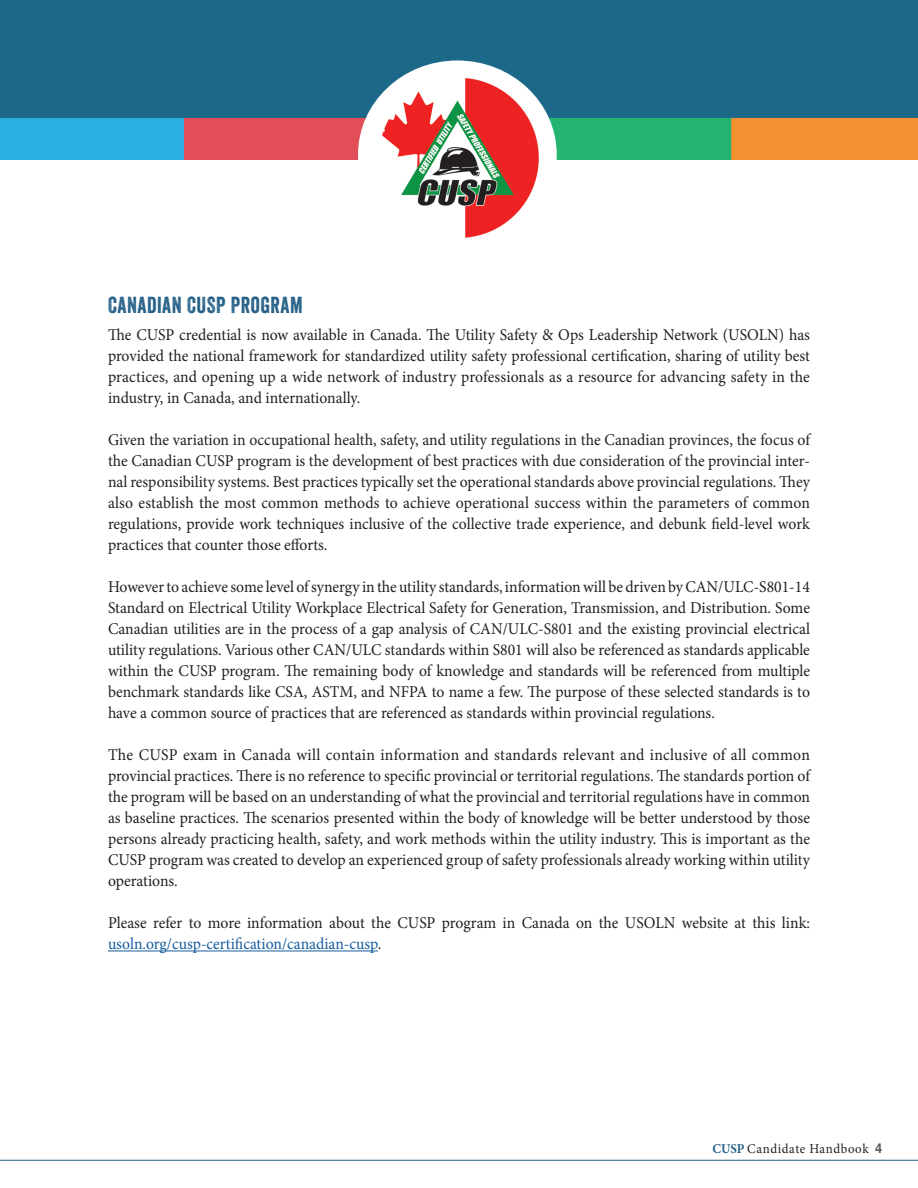
<style>
.page{position:relative;width:918px;height:1188px;background:#fff}
.page>*{position:absolute;margin:0;border:0;box-sizing:border-box;transform-origin:0 0}
.Subheads{font:22.5px "Veneer";letter-spacing:.025em;color:#266088;scale:.95 1}
.Body_Copy{font:16.5px/21px "Minion Pro";color:#231f20;text-align:justify;scale:.95 1}
.Body_Copy-2{font:16.5px "Minion Pro";color:#175d9e;scale:.95 1}
.t1{font:13.5px "Minion Pro";letter-spacing:.045em;color:#231f20;scale:.95 1}
.s1{color:#231f20}
.s2{font-weight:700;color:#266088}
.s3{font-family:"Helvetica";font-weight:700;color:#57585a}
</style>
<div class="page">
<hr style="left:0;top:1160px;width:918px;height:1px;background:#266088">
<img style="left:0;top:0;width:918px;height:160px">
<hr style="left:108px;top:951px;width:270px;height:1px;background:#175d9e">
<img style="left:358px;top:60px;width:199px;height:178px">
<p class="Subheads" style="left:108px;top:291px;width:206px">CANADIAN CUSP PROGRAM</p>
<p class="Body_Copy" style="left:108px;top:325px;width:741px">The CUSP credential is now available in Canada. The Utility Safety &amp; Ops Leadership Network (USOLN) has provided the national framework for standardized utility safety professional certification, sharing of utility best practices, and opening up a wide network of industry professionals as a resource for advancing safety in the industry, in Canada, and internationally.</p>
<p class="Body_Copy" style="left:108px;top:430px;width:740px">Given the variation in occupational health, safety, and utility regulations in the Canadian provinces, the focus of the Canadian CUSP program is the development of best practices with due consideration of the provincial inter&shy;nal responsibility systems. Best practices typically set the operational standards above provincial regulations. They also establish the most common methods to achieve operational success within the parameters of common regulations, provide work techniques inclusive of the collective trade experience, and debunk field-level work practices that counter those efforts.</p>
<p class="Body_Copy" style="left:108px;top:577px;width:741px">However to achieve some level of synergy in the utility standards, information will be driven by CAN/ULC-S801-14<br>Standard on Electrical Utility Workplace Electrical Safety for Generation, Transmission, and Distribution. Some Canadian utilities are in the process of a gap analysis of CAN/ULC-S801 and the existing provincial electrical utility regulations. Various other CAN/ULC standards within S801 will also be referenced as standards applicable within the CUSP program. The remaining body of knowledge and standards will be referenced from multiple benchmark standards like CSA, ASTM, and NFPA to name a few. The purpose of these selected standards is to have a common source of practices that are referenced as standards within provincial regulations.</p>
<p class="Body_Copy" style="left:108px;top:745px;width:741px">The CUSP exam in Canada will contain information and standards relevant and inclusive of all common provincial practices. There is no reference to specific provincial or territorial regulations. The standards portion of the program will be based on an understanding of what the provincial and territorial regulations have in common as baseline practices. The scenarios presented within the body of knowledge will be better understood by those persons already practicing health, safety, and work methods within the utility industry. This is important as the CUSP program was created to develop an experienced group of safety professionals already working within utility operations.</p>
<p class="Body_Copy" style="left:108px;top:913px;width:740px">Please refer to more information about the CUSP program in Canada on the USOLN website at this link:</p>
<p class="Body_Copy-2" style="left:108px;top:933px;width:289px">usoln.org/cusp-certification/canadian-cusp<span class="s1">.</span></p>
<p class="t1" style="left:712px;top:1140px;width:180px"><span class="s2">CUSP</span> Candidate Handbook <span class="s3">4</span></p>
</div>
